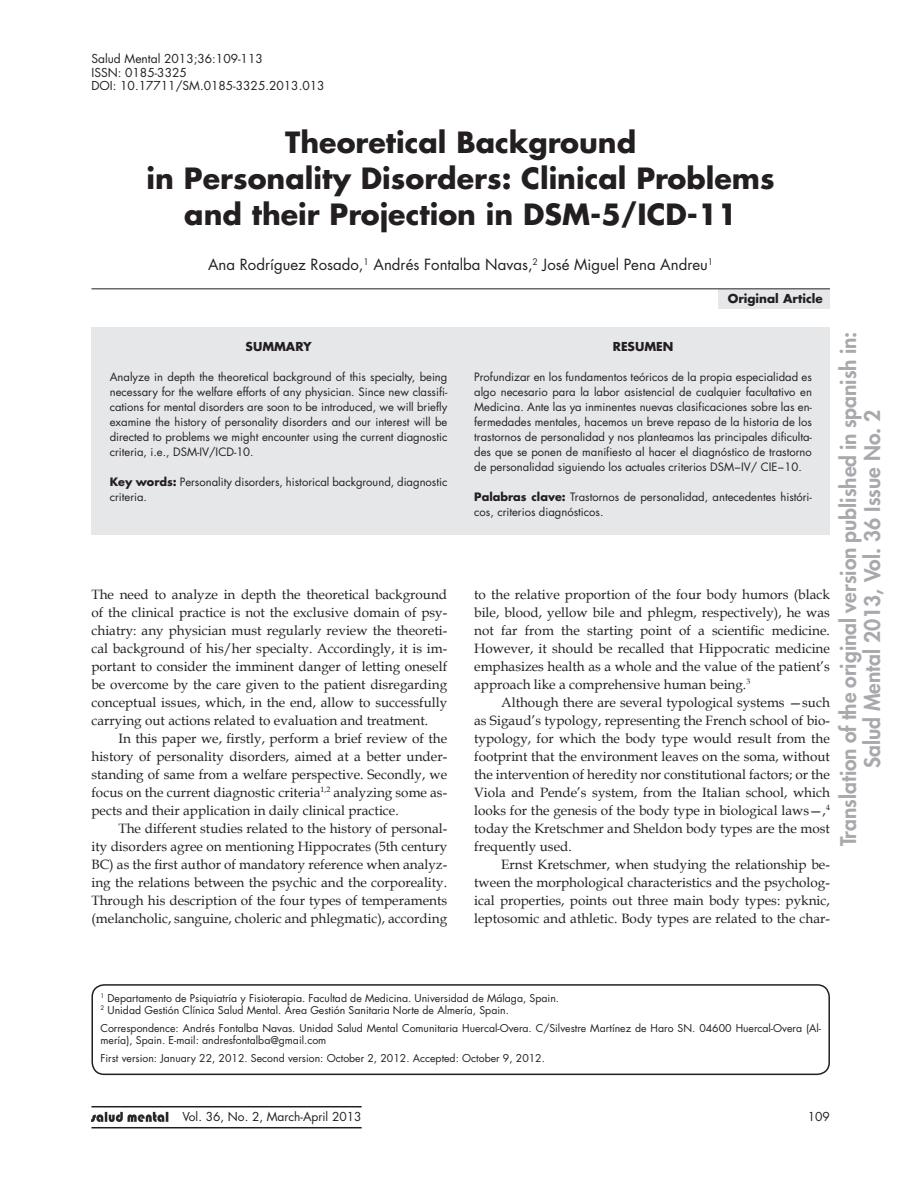
<style>
.page{position:relative;width:902px;height:1178px;background:#fff}
.page>*{position:absolute;margin:0;border:0;box-sizing:border-box;transform-origin:0 0}
.t1{font:700 28.5px/36px "Futura Std";color:#231f20;text-align:center}
.t2{font:800 21px/24px "Futura Std";color:#a8a9ad;text-align:center}
.t3{font:15px "Futura Std";color:#231f20}
.t4{font:13.5px/18px "Book Antiqua";color:#231f20;text-align:justify}
.t5{font:12px/13.5px "Futura Std";color:#231f20}
.t6{font:700 12px "Futura Std";color:#231f20}
.t7{font:11.25px/15px "Futura Std";color:#231f20;text-align:justify}
.t8{font:10.5px/12px "Futura Std";color:#231f20}
.s1{font-weight:700}
</style>
<div class="page">
<hr style="left:91px;top:1106px;width:270px;height:1px;background:#231f20">
<hr style="left:91px;top:1127px;width:270px;height:1px;background:#231f20">
<img style="left:91px;top:1112px;width:78px;height:9px">
<div style="left:91px;top:984px;width:738px;height:91px;border:2px solid #231f20;border-radius:12px"></div>
<div style="left:718px;top:289px;width:111px;height:19px;background:#e6e7e9"></div>
<hr style="left:91px;top:288px;width:738px;height:1px;background:#231f20">
<div style="left:91px;top:328px;width:738px;height:207px;background:#e6e7e9"></div>
<p class="t5" style="left:91px;top:66px;width:234px">ISSN: 0185-3325<br>DOI: 10.17711/SM.0185-3325.2013.013</p>
<h1 class="t1" style="left:147px;top:124px;width:629px">Theoretical Background<br>in Personality Disorders: Clinical Problems and their Projection in DSM-5/ICD-11</h1>
<p class="t3" style="left:208px;top:255px;width:506px">Ana Rodríguez Rosado,<sup>1</sup> Andrés Fontalba Navas,<sup>2</sup> José Miguel Pena Andreu<sup>1</sup></p>
<p class="t6" style="left:727px;top:291px;width:97px">Original Article</p>
<p class="t6" style="left:245px;top:339px;width:67px">SUMMARY</p>
<p class="t7" style="left:110px;top:370px;width:339px">Analyze in depth the theoretical background of this specialty, being necessary for the welfare efforts of any physician. Since new classifi&shy;cations for mental disorders are soon to be introduced, we will briefly examine the history of personality disorders and our interest will be directed to problems we might encounter using the current diagnostic criteria, i.e., DSM-IV/ICD-10.</p>
<p class="t7" style="left:110px;top:475px;width:339px"><span class="s1">Key words:</span> Personality disorders, historical background, diagnostic criteria.</p>
<p class="t4" style="left:91px;top:585px;width:357px">The need to analyze in depth the theoretical background of the clinical practice is not the exclusive domain of psy&shy;chiatry: any physician must regularly review the theoreti&shy;cal background of his/her specialty. Accordingly, it is im&shy;portant to consider the imminent danger of letting oneself be overcome by the care given to the patient disregarding conceptual issues, which, in the end, allow to successfully carrying out actions related to evaluation and treatment.</p>
<p class="t4" style="left:91px;top:729px;width:357px;text-indent:27px">In this paper we, firstly, perform a brief review of the history of personality disorders, aimed at a better under&shy;standing of same from a welfare perspective. Secondly, we focus on the current diagnostic criteria<sup>1,2</sup> analyzing some as&shy;pects and their application in daily clinical practice.</p>
<p class="t4" style="left:91px;top:819px;width:357px;text-indent:27px">The different studies related to the history of personal&shy;ity disorders agree on mentioning Hippocrates (5th century BC) as the first author of mandatory reference when analyz&shy;ing the relations between the psychic and the corporeality.<br>Through his description of the four types of temperaments (melancholic, sanguine, choleric and phlegmatic), according</p>
<p class="t6" style="left:612px;top:339px;width:62px">RESUMEN</p>
<p class="t7" style="left:474px;top:370px;width:339px">Profundizar en los fundamentos teóricos de la propia especialidad es algo necesario para la labor asistencial de cualquier facultativo en Medicina. Ante las ya inminentes nuevas clasificaciones sobre las en&shy;fermedades mentales, hacemos un breve repaso de la historia de los trastornos de personalidad y nos planteamos las principales dificulta&shy;des que se ponen de manifiesto al hacer el diagnóstico de trastorno de personalidad siguiendo los actuales criterios DSM−IV/ CIE−10.</p>
<p class="t7" style="left:474px;top:490px;width:339px"><span class="s1">Palabras clave:</span> Trastornos de personalidad, antecedentes históri&shy;cos, criterios diagnósticos.</p>
<p class="t4" style="left:474px;top:585px;width:357px">to the relative proportion of the four body humors (black bile, blood, yellow bile and phlegm, respectively), he was not far from the starting point of a scientific medicine.<br>However, it should be recalled that Hippocratic medicine emphasizes health as a whole and the value of the patient’s approach like a comprehensive human being.<sup>3</sup></p>
<p class="t4" style="left:474px;top:693px;width:357px;text-indent:27px">Although there are several typological systems —such as Sigaud’s typology, representing the French school of bio&shy;typology, for which the body type would result from the footprint that the environment leaves on the soma, without the intervention of heredity nor constitutional factors; or the Viola and Pende’s system, from the Italian school, which looks for the genesis of the body type in biological laws—,<sup>4 </sup>today the Kretschmer and Sheldon body types are the most frequently used.</p>
<p class="t4" style="left:474px;top:855px;width:357px;text-indent:27px">Ernst Kretschmer, when studying the relationship be&shy;tween the morphological characteristics and the psycholog&shy;ical properties, points out three main body types: pyknic, leptosomic and athletic. Body types are related to the char-</p>
<h2 class="t2" style="left:836px;top:846px;width:516px;rotate:-90deg">Translation of the original version published in spanish in:<br>Salud Mental 2013, Vol. 36 Issue No. 2</h2>
<p class="t8" style="left:100px;top:992px;width:460px"><sup>1</sup> Departamento de Psiquiatría y Fisioterapia. Facultad de Medicina. Universidad de Málaga, Spain.<br><sup>2</sup> Unidad Gestión Clínica Salud Mental. Área Gestión Sanitaria Norte de Almería, Spain.</p>
<p class="t8" style="left:100px;top:1022px;width:722px">Correspondence: Andrés Fontalba Navas. Unidad Salud Mental Comunitaria Huercal-Overa. C/Silvestre Martínez de Haro SN. 04600 Huercal-Overa (Al&shy;mería), Spain. E-mail: andresfontalba@gmail.com</p>
<p class="t8" style="left:100px;top:1052px;width:446px">First version: January 22, 2012. Second version: October 2, 2012. Accepted: October 9, 2012.</p>
<p class="t5" style="left:182px;top:1110px;width:181px">Vol. 36, No. 2, March-April 2013</p>
<p class="t5" style="left:807px;top:1110px;width:24px">109</p>
</div>
